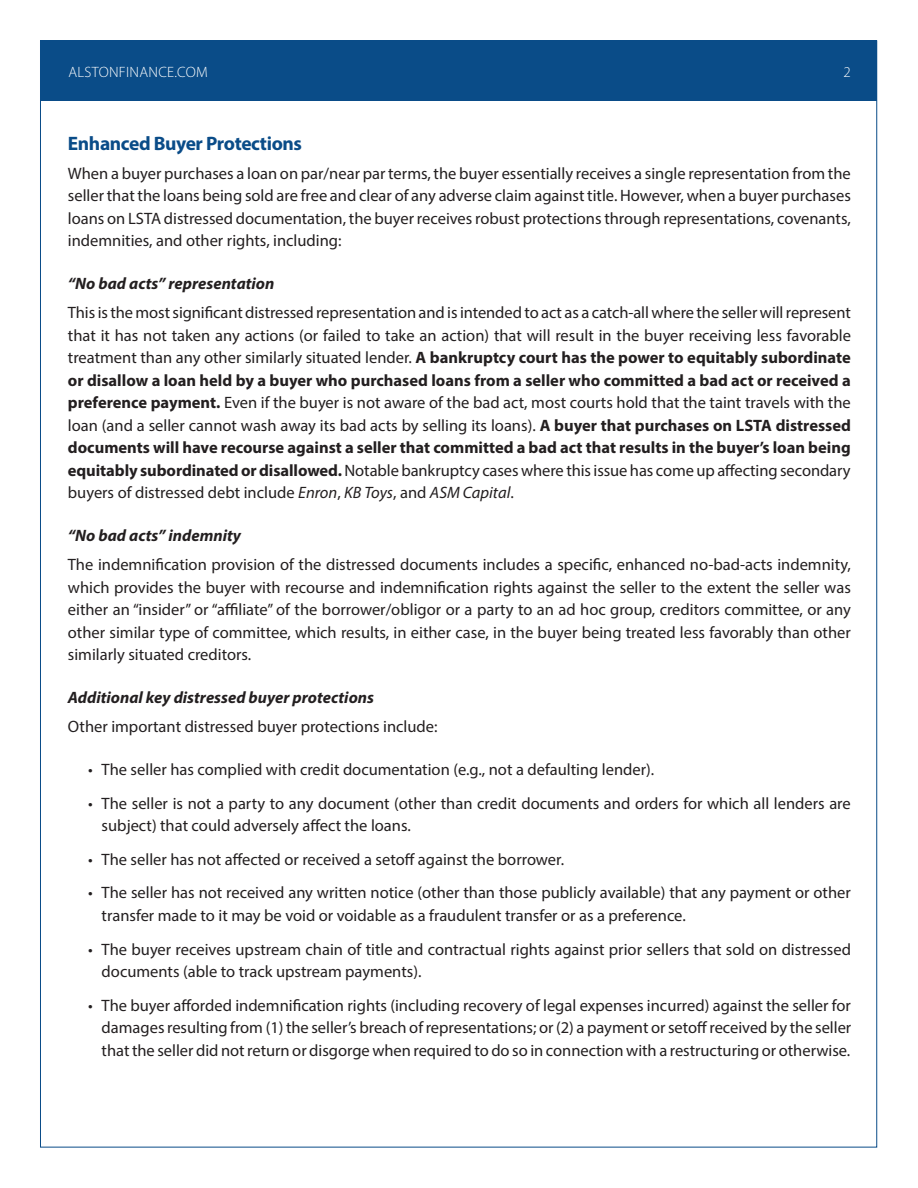
<style>
.page{position:relative;width:918px;height:1188px;background:#fff}
.page>*{position:absolute;margin:0;border:0;box-sizing:border-box;transform-origin:0 0}
.t1{font:700 19.5px "Myriad Pro";letter-spacing:-.02em;color:#0a4c88}
.t2{font:16.5px/22.5px "Myriad Pro";color:#231f20;text-align:justify}
.t3{font:italic 700 16.5px "Myriad Pro";color:#231f20}
.t4{font:300 15px "Myriad Pro";letter-spacing:.02em;color:#fff}
.s1{font-weight:700}
.s2{font-style:italic}
</style>
<div class="page">
<div style="left:40px;top:40px;width:837px;height:61px;background:#0a4c88"></div>
<p class="t4" style="left:68px;top:63px;width:141px">ALSTONFINANCE.COM</p>
<p class="t4" style="left:843px;top:63px;width:9px">2</p>
<p class="t1" style="left:68px;top:130px;width:236px">Enhanced Buyer Protections</p>
<p class="t2" style="left:68px;top:162px;width:784px">When a buyer purchases a loan on par/near par terms, the buyer essentially receives a single representation from the seller that the loans being sold are free and clear of any adverse claim against title. However, when a buyer purchases loans on LSTA distressed documentation, the buyer receives robust protections through representations, covenants, indemnities, and other rights, including:</p>
<p class="t3" style="left:68px;top:273px;width:208px">“No bad acts” representation</p>
<p class="t2" style="left:68px;top:301px;width:785px">This is the most significant distressed representation and is intended to act as a catch-all where the seller will represent that it has not taken any actions (or failed to take an action) that will result in the buyer receiving less favorable treatment than any other similarly situated lender. <span class="s1">A bankruptcy court has the power to equitably subordinate or disallow a loan held by a buyer who purchased loans from a seller who committed a bad act or received a preference payment.</span> Even if the buyer is not aware of the bad act, most courts hold that the taint travels with the loan (and a seller cannot wash away its bad acts by selling its loans). <span class="s1">A buyer that purchases on LSTA distressed documents will have recourse against a seller that committed a bad act that results in the buyer’s loan being equitably subordinated or disallowed.</span> Notable bankruptcy cases where this issue has come up affecting secondary buyers of distressed debt include <span class="s2">Enron</span>, <span class="s2">KB Toys</span>, and <span class="s2">ASM Capital</span>.</p>
<p class="t3" style="left:68px;top:525px;width:175px">“No bad acts” indemnity</p>
<p class="t2" style="left:68px;top:553px;width:785px">The indemnification provision of the distressed documents includes a specific, enhanced no-bad-acts indemnity, which provides the buyer with recourse and indemnification rights against the seller to the extent the seller was either an “insider” or “affiliate” of the borrower/obligor or a party to an ad hoc group, creditors committee, or any other similar type of committee, which results, in either case, in the buyer being treated less favorably than other similarly situated creditors.</p>
<p class="t3" style="left:68px;top:687px;width:308px">Additional key distressed buyer protections</p>
<p class="t2" style="left:68px;top:715px;width:371px">Other important distressed buyer protections include:</p>
<p class="t2" style="left:88px;top:758px;width:568px">• The seller has complied with credit documentation (e.g., not a defaulting lender).</p>
<p class="t2" style="left:102px;top:792px;width:751px;text-indent:-13px">• The seller is not a party to any document (other than credit documents and orders for which all lenders are subject) that could adversely affect the loans.</p>
<p class="t2" style="left:88px;top:848px;width:478px">• The seller has not affected or received a setoff against the borrower.</p>
<p class="t2" style="left:102px;top:881px;width:751px;text-indent:-13px">• The seller has not received any written notice (other than those publicly available) that any payment or other transfer made to it may be void or voidable as a fraudulent transfer or as a preference.</p>
<p class="t2" style="left:102px;top:938px;width:751px;text-indent:-13px">• The buyer receives upstream chain of title and contractual rights against prior sellers that sold on distressed documents (able to track upstream payments).</p>
<p class="t2" style="left:102px;top:994px;width:751px;text-indent:-13px">• The buyer afforded indemnification rights (including recovery of legal expenses incurred) against the seller for damages resulting from (1) the seller’s breach of representations; or (2) a payment or setoff received by the seller that the seller did not return or disgorge when required to do so in connection with a restructuring or otherwise.</p>
</div>
